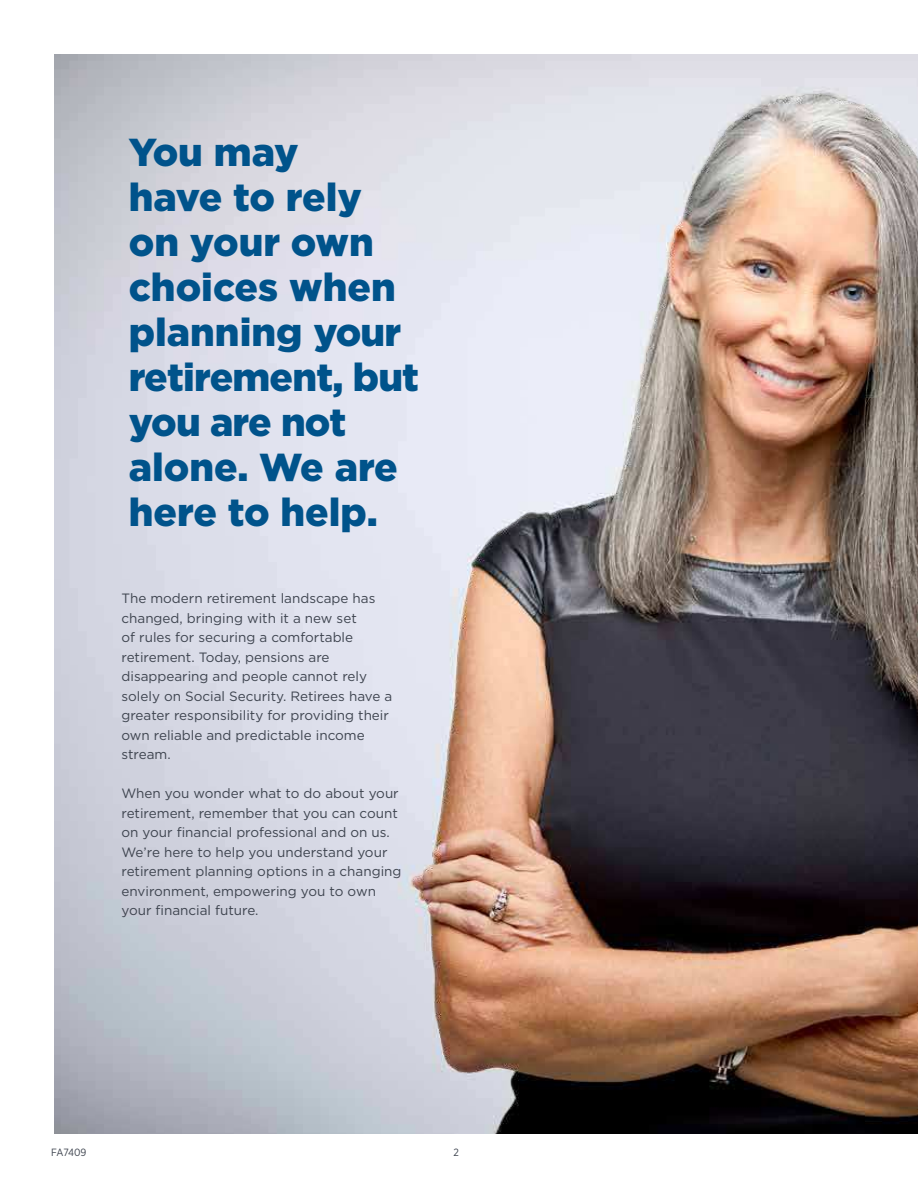
<style>
.page{position:relative;width:918px;height:1188px;background:#fff}
.page>*{position:absolute;margin:0;border:0;box-sizing:border-box;transform-origin:0 0}
.t1{font:900 39px/45px "Gotham";color:#00538b}
.t2{font:13.5px/19.5px "Gotham";color:#3e444f}
.t3{font:10.5px "Gotham Narrow";color:#3e444f}
</style>
<div class="page">
<img style="left:54px;top:54px;width:864px;height:1080px">
<h1 class="t1" style="left:129px;top:132px;width:292px">You may<br>have to rely on your own choices when planning your retirement, but you are not alone. We are here to help.</h1>
<p class="t2" style="left:121px;top:589px;width:272px">The modern retirement landscape has changed, bringing with it a new set<br>of rules for securing a comfortable retirement. Today, pensions are disappearing and people cannot rely solely on Social Security. Retirees have a greater responsibility for providing their own reliable and predictable income stream.</p>
<p class="t2" style="left:121px;top:784px;width:282px">When you wonder what to do about your retirement, remember that you can count on your financial professional and on us.<br>We’re here to help you understand your retirement planning options in a changing environment, empowering you to own your financial future.</p>
<p class="t3" style="left:51px;top:1148px;width:37px">FA7409</p>
<p class="t3" style="left:454px;top:1148px;width:7px">2</p>
</div>
